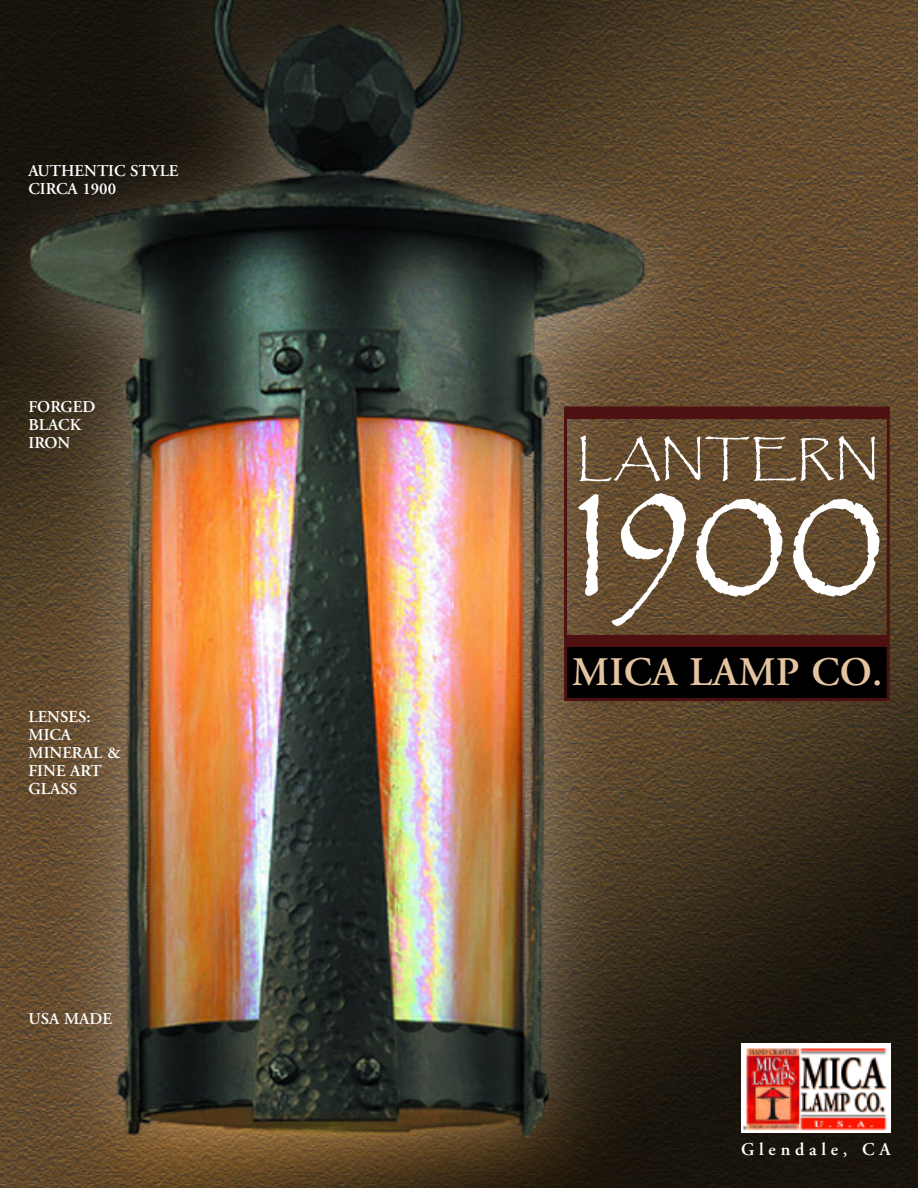
<style>
.page{position:relative;width:918px;height:1188px;background:#fff}
.page>*{position:absolute;margin:0;border:0;box-sizing:border-box;transform-origin:0 0}
.t1{font:222.75px "Papyrus ICG";color:#fff;scale:.91 1}
.t2{font:57px "Papyrus ICG";color:#fff}
.t3{font:600 40.5px "Adobe Garamond";letter-spacing:.005em;color:#e4c4a0}
.t4{font:600 18px "Adobe Garamond";letter-spacing:.265em;color:#fff}
.t5{font:600 16.5px/18px "Adobe Garamond";color:#fff}
</style>
<div class="page">
<img style="left:0;top:0;width:918px;height:1188px">
<div style="left:565px;top:647px;width:322px;height:52px;background:#000"></div>
<div style="left:564px;top:406px;width:326px;height:295px;border:3px solid #4d1112"></div>
<div style="left:741px;top:1043px;width:150px;height:90px;background:#fff"></div>
<img style="left:742px;top:1048px;width:145px;height:83px">
<div style="left:566px;top:635px;width:321px;height:12px;background:#4d1112"></div>
<div style="left:566px;top:407px;width:321px;height:12px;background:#4d1112"></div>
<p class="t5" style="left:28px;top:163px;width:152px">AUTHENTIC STYLE<br>CIRCA 1900</p>
<p class="t5" style="left:28px;top:399px;width:68px">FORGED<br>BLACK<br>IRON</p>
<p class="t5" style="left:28px;top:709px;width:94px">LENSES:<br>MICA<br>MINERAL &amp;<br>FINE ART<br>GLASS</p>
<p class="t5" style="left:28px;top:1012px;width:85px">USA MADE</p>
<h2 class="t2" style="left:576px;top:422px;width:304px">LANTERN</h2>
<h1 class="t1" style="left:543px;top:396px;width:377px">1900</h1>
<h3 class="t3" style="left:572px;top:656px;width:312px">MICA LAMP CO.</h3>
<p class="t4" style="left:741px;top:1142px;width:151px">Glendale, CA</p>
</div>
